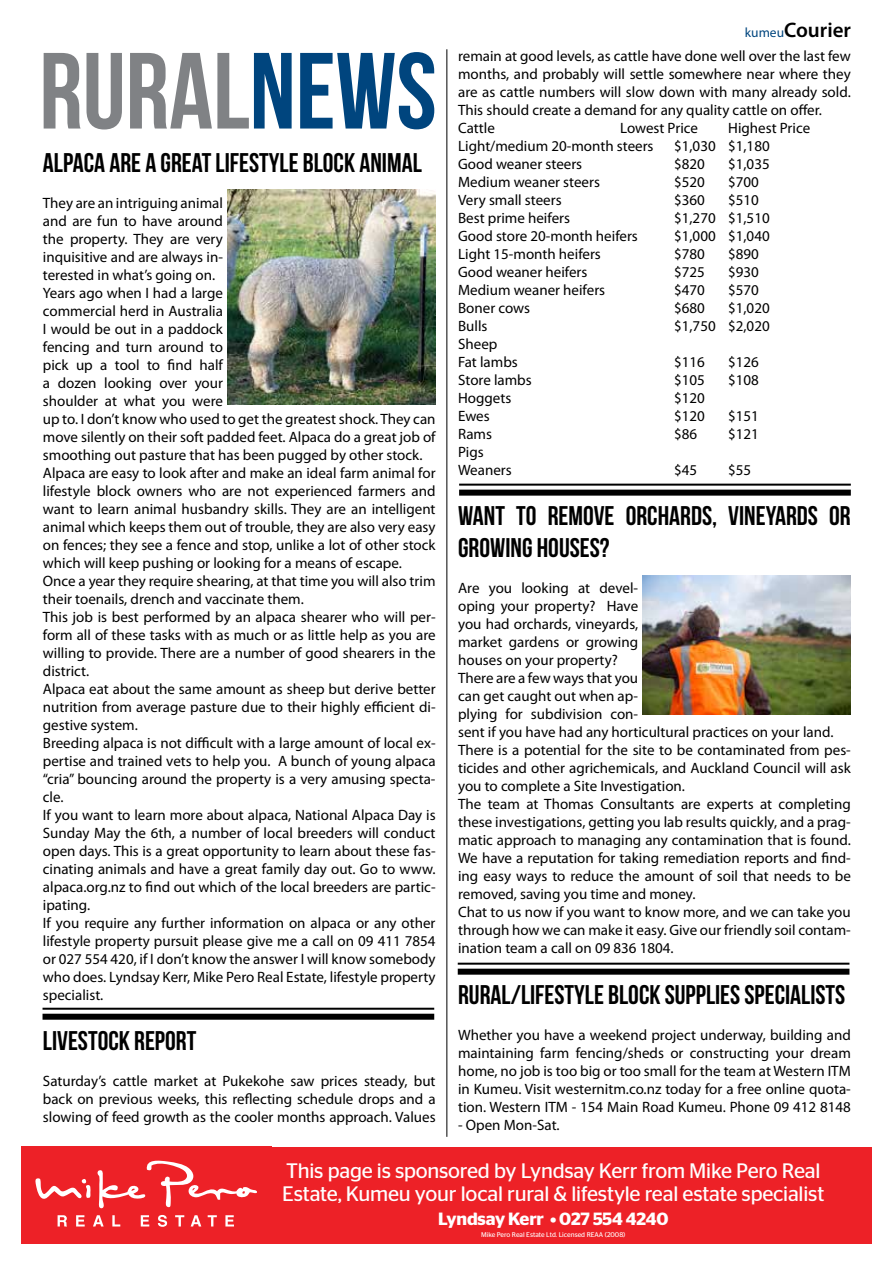
<style>
.page{position:relative;width:893px;height:1263px;background:#fff}
.page>*{position:absolute;margin:0;border:0;box-sizing:border-box;transform-origin:0 0}
.t1{font:108px "Bebas Neue";color:#808285}
.t2{font:27px/32.4px "Bebas Neue";color:#000}
.t3{font:21px/23.1px "Stag Sans";letter-spacing:-.01em;color:#fff}
.t4{font:600 21px "Myriad Pro";color:#000}
.t5{font:600 17.7px "Stag Sans";letter-spacing:-.01em;color:#fff}
.t6{font:15px/18px "Myriad Pro";color:#000}
.t7{font:6.75px "Stag Sans";color:#fff}
.s1{font-weight:400;font-size:13.5px;color:#00457e}
.s2{color:#00457e}
</style>
<div class="page">
<hr style="left:459px;top:484px;width:392px;height:2px;background:#000">
<div style="left:459px;top:490px;width:392px;height:6px;background:#000"></div>
<hr style="left:43px;top:1008px;width:391px;height:2px;background:#000">
<div style="left:43px;top:1014px;width:391px;height:6px;background:#000"></div>
<hr style="left:446px;top:49px;width:1px;height:1088px;background:#000">
<div style="left:21px;top:1147px;width:851px;height:96px;background:#ed2127"></div>
<svg style="left:35px;top:1178px;width:56px;height:21px"></svg>
<svg style="left:97px;top:1160px;width:160px;height:49px"></svg>
<svg style="left:58px;top:1215px;width:9px;height:11px"></svg>
<svg style="left:76px;top:1215px;width:9px;height:11px"></svg>
<svg style="left:93px;top:1215px;width:11px;height:11px"></svg>
<svg style="left:112px;top:1215px;width:8px;height:11px"></svg>
<svg style="left:141px;top:1215px;width:8px;height:11px"></svg>
<svg style="left:158px;top:1215px;width:9px;height:12px"></svg>
<svg style="left:175px;top:1215px;width:9px;height:11px"></svg>
<svg style="left:191px;top:1215px;width:10px;height:11px"></svg>
<svg style="left:208px;top:1215px;width:9px;height:11px"></svg>
<svg style="left:225px;top:1215px;width:9px;height:11px"></svg>
<hr style="left:458px;top:963px;width:391px;height:2px;background:#000">
<div style="left:458px;top:969px;width:391px;height:6px;background:#000"></div>
<img style="left:227px;top:190px;width:209px;height:214px">
<img style="left:642px;top:575px;width:209px;height:139px">
<h3 class="t4" style="left:745px;top:17px;width:108px"><span class="s1">kumeu</span>Courier</h3>
<p class="t6" style="left:458px;top:46px;width:394px">remain at good levels, as cattle have done well over the last few months, and probably will settle somewhere near where they are as cattle numbers will slow down with many already sold.<br>This should create a demand for any quality cattle on offer.<br>Cattle</p>
<h1 class="t1" style="left:39px;top:32px;width:399px">RURAL<span class="s2">NEWS</span></h1>
<p class="t6" style="left:620px;top:118px;width:79px">Lowest Price</p>
<p class="t6" style="left:728px;top:118px;width:84px">Highest Price</p>
<p class="t6" style="left:458px;top:136px;width:197px">Light/medium 20-month steers</p>
<p class="t6" style="left:674px;top:136px;width:97px">$1,030 $1,180</p>
<p class="t6" style="left:458px;top:154px;width:126px">Good weaner steers</p>
<p class="t6" style="left:674px;top:154px;width:32px">$820</p>
<p class="t6" style="left:728px;top:154px;width:43px">$1,035</p>
<p class="t6" style="left:458px;top:172px;width:143px">Medium weaner steers</p>
<p class="t6" style="left:674px;top:172px;width:32px">$520</p>
<p class="t6" style="left:728px;top:172px;width:32px">$700</p>
<p class="t6" style="left:458px;top:190px;width:105px">Very small steers</p>
<p class="t6" style="left:674px;top:190px;width:32px">$360</p>
<p class="t6" style="left:728px;top:190px;width:32px">$510</p>
<p class="t6" style="left:458px;top:208px;width:113px">Best prime heifers</p>
<p class="t6" style="left:674px;top:208px;width:97px">$1,270 $1,510</p>
<p class="t6" style="left:458px;top:226px;width:181px">Good store 20-month heifers</p>
<p class="t6" style="left:674px;top:226px;width:97px">$1,000 $1,040</p>
<p class="t6" style="left:458px;top:244px;width:144px">Light 15-month heifers</p>
<p class="t6" style="left:674px;top:244px;width:32px">$780</p>
<p class="t6" style="left:728px;top:244px;width:32px">$890</p>
<p class="t6" style="left:458px;top:262px;width:131px">Good weaner heifers</p>
<p class="t6" style="left:674px;top:262px;width:32px">$725</p>
<p class="t6" style="left:728px;top:262px;width:32px">$930</p>
<p class="t6" style="left:458px;top:280px;width:149px">Medium weaner heifers</p>
<p class="t6" style="left:674px;top:280px;width:32px">$470</p>
<p class="t6" style="left:728px;top:280px;width:32px">$570</p>
<p class="t6" style="left:458px;top:298px;width:73px">Boner cows</p>
<p class="t6" style="left:674px;top:298px;width:32px">$680</p>
<p class="t6" style="left:728px;top:298px;width:43px">$1,020</p>
<p class="t6" style="left:458px;top:316px;width:31px">Bulls</p>
<p class="t6" style="left:674px;top:316px;width:97px">$1,750 $2,020</p>
<p class="t6" style="left:458px;top:334px;width:61px">Sheep<br>Fat lambs</p>
<h2 class="t2" style="left:43px;top:146px;width:380px">ALPACA ARE A GREAT LIFESTYLE BLOCK ANIMAL</h2>
<p class="t6" style="left:43px;top:193px;width:394px">They are an intriguing animal<br>and are fun to have around<br>the property. They are very<br>inquisitive and are always in-<br>terested in what’s going on.<br>Years ago when I had a large<br>commercial herd in Australia<br>I would be out in a paddock<br>fencing and turn around to<br>pick up a tool to find half<br>a dozen looking over your<br>shoulder at what you were<br>up to. I don’t know who used to get the greatest shock. They can move silently on their soft padded feet. Alpaca do a great job of smoothing out pasture that has been pugged by other stock.<br>Alpaca are easy to look after and make an ideal farm animal for lifestyle block owners who are not experienced farmers and want to learn animal husbandry skills. They are an intelligent animal which keeps them out of trouble, they are also very easy on fences; they see a fence and stop, unlike a lot of other stock which will keep pushing or looking for a means of escape.<br>Once a year they require shearing, at that time you will also trim their toenails, drench and vaccinate them.<br>This job is best performed by an alpaca shearer who will per&shy;form all of these tasks with as much or as little help as you are willing to provide. There are a number of good shearers in the district.<br>Alpaca eat about the same amount as sheep but derive better nutrition from average pasture due to their highly efficient di&shy;gestive system.<br>Breeding alpaca is not difficult with a large amount of local ex&shy;pertise and trained vets to help you. A bunch of young alpaca “cria” bouncing around the property is a very amusing specta&shy;cle.<br>If you want to learn more about alpaca, National Alpaca Day is Sunday May the 6th, a number of local breeders will conduct open days. This is a great opportunity to learn about these fas&shy;cinating animals and have a great family day out. Go to www. alpaca.org.nz to find out which of the local breeders are partic&shy;ipating.<br>If you require any further information on alpaca or any other lifestyle property pursuit please give me a call on 09 411 7854 or 027 554 420, if I don’t know the answer I will know somebody who does. Lyndsay Kerr, Mike Pero Real Estate, lifestyle property specialist.</p>
<h2 class="t2" style="left:43px;top:1024px;width:155px">LIVESTOCK REPORT</h2>
<p class="t6" style="left:43px;top:1072px;width:394px;text-align:justify">Saturday’s cattle market at Pukekohe saw prices steady, but back on previous weeks, this reflecting schedule drops and a slowing of feed growth as the cooler months approach. Values</p>
<p class="t6" style="left:674px;top:352px;width:32px">$116</p>
<p class="t6" style="left:728px;top:352px;width:32px">$126</p>
<p class="t6" style="left:458px;top:370px;width:75px">Store lambs</p>
<p class="t6" style="left:674px;top:370px;width:32px">$105</p>
<p class="t6" style="left:728px;top:370px;width:32px">$108</p>
<p class="t6" style="left:458px;top:388px;width:55px">Hoggets</p>
<p class="t6" style="left:674px;top:388px;width:32px">$120</p>
<p class="t6" style="left:458px;top:406px;width:33px">Ewes</p>
<p class="t6" style="left:674px;top:406px;width:32px">$120</p>
<p class="t6" style="left:728px;top:406px;width:32px">$151</p>
<p class="t6" style="left:458px;top:424px;width:35px">Rams</p>
<p class="t6" style="left:674px;top:424px;width:25px">$86</p>
<p class="t6" style="left:728px;top:424px;width:32px">$121</p>
<p class="t6" style="left:458px;top:442px;width:55px">Pigs<br>Weaners</p>
<p class="t6" style="left:674px;top:460px;width:25px">$45</p>
<p class="t6" style="left:728px;top:460px;width:25px">$55</p>
<h2 class="t2" style="left:458px;top:499px;width:394px">WANT TO REMOVE ORCHARDS, VINEYARDS OR<br>GROWING HOUSES?</h2>
<p class="t6" style="left:458px;top:579px;width:394px">Are you looking at devel-<br>oping your property? Have<br>you had orchards, vineyards,<br>market gardens or growing<br>houses on your property?<br>There are a few ways that you<br>can get caught out when ap-<br>plying for subdivision con-<br>sent if you have had any horticultural practices on your land.<br>There is a potential for the site to be contaminated from pes&shy;ticides and other agrichemicals, and Auckland Council will ask you to complete a Site Investigation.<br>The team at Thomas Consultants are experts at completing these investigations, getting you lab results quickly, and a prag&shy;matic approach to managing any contamination that is found.<br>We have a reputation for taking remediation reports and find&shy;ing easy ways to reduce the amount of soil that needs to be removed, saving you time and money.<br>Chat to us now if you want to know more, and we can take you through how we can make it easy. Give our friendly soil contam&shy;ination team a call on 09 836 1804.</p>
<h2 class="t2" style="left:458px;top:978px;width:389px">RURAL/LIFESTYLE BLOCK SUPPLIES SPECIALISTS</h2>
<p class="t6" style="left:458px;top:1025px;width:394px;text-align:justify">Whether you have a weekend project underway, building and maintaining farm fencing/sheds or constructing your dream home, no job is too big or too small for the team at Western ITM in Kumeu. Visit westernitm.co.nz today for a free online quota&shy;tion. Western ITM - 154 Main Road Kumeu. Phone 09 412 8148</p>
<p class="t6" style="left:458px;top:1115px;width:103px">- Open Mon-Sat.</p>
<h3 class="t3" style="left:282px;top:1159px;width:544px">This page is sponsored by Lyndsay Kerr from Mike Pero Real<br>Estate, Kumeu your local rural &amp; lifestyle real estate specialist</h3>
<p class="t5" style="left:438px;top:1208px;width:232px">Lyndsay Kerr • 027 554 4240</p>
<p class="t7" style="left:481px;top:1231px;width:146px">Mike Pero Real Estate Ltd. Licensed REAA (2008)</p>
</div>
